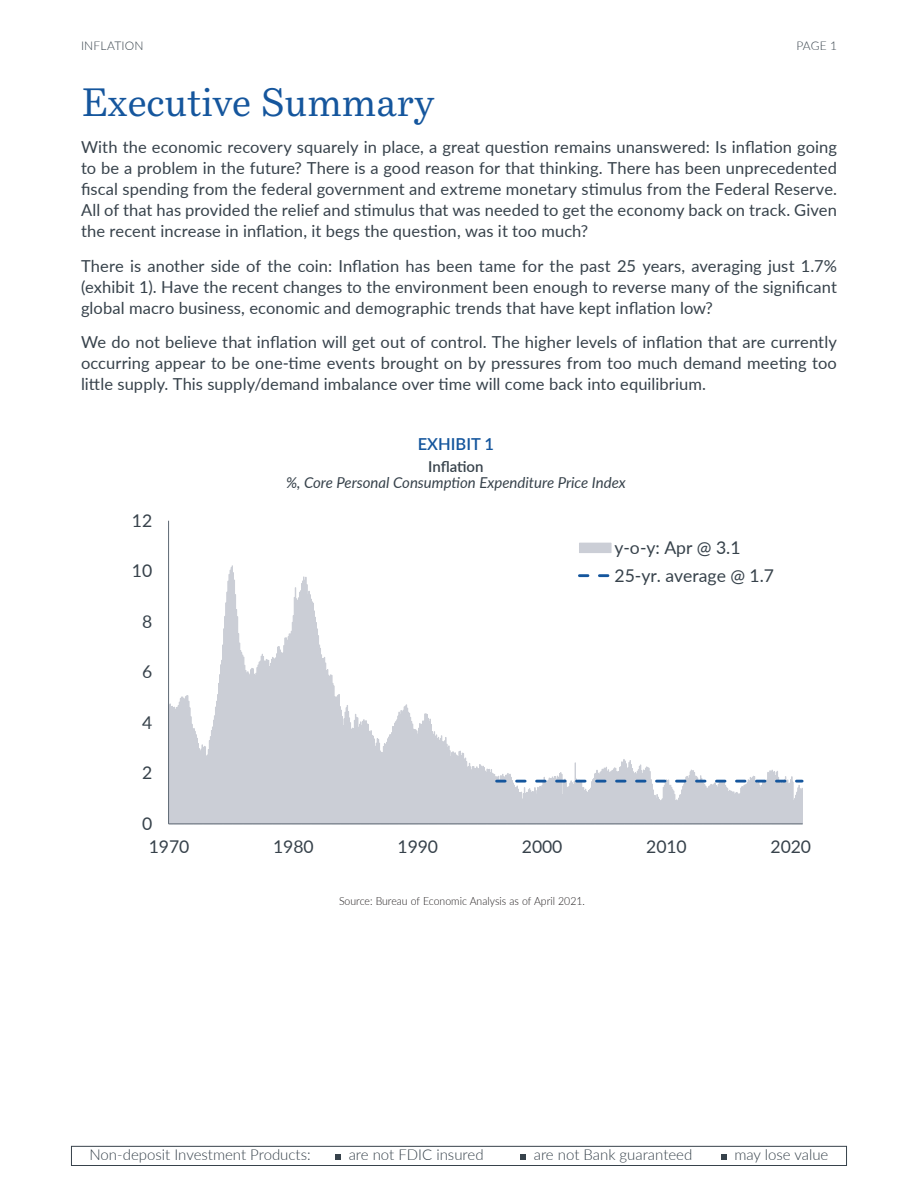
<style>
.page{position:relative;width:918px;height:1188px;background:#fff}
.page>*{position:absolute;margin:0;border:0;box-sizing:border-box;transform-origin:0 0}
.Body{font:39px "Bressay";color:#15569d}
.t1{font:17.55px/27.8px "Lato";color:#37424b}
.Body-2{font:16.5px/21px "Lato";letter-spacing:.005em;color:#37424b;text-align:justify}
.t2{font:600 16.5px "Lato";color:#15569d}
.t3{font:300 15px "Lato";color:#37424b}
.t4{font:italic 15px "Lato";color:#37424b}
.t5{font:600 15px "Lato";letter-spacing:-.005em;color:#37424b}
.Body-3{font:300 12px "Lato";letter-spacing:.015em;color:#37424b}
.Letter_Body{font:300 11.25px "Lato";color:#231f20;scale:.93 1}
</style>
<div class="page">
<svg style="left:335px;top:1155px;width:6px;height:5px"></svg>
<svg style="left:520px;top:1154px;width:6px;height:6px"></svg>
<svg style="left:721px;top:1154px;width:5px;height:6px"></svg>
<div style="left:71px;top:1146px;width:776px;height:20px;border:1px solid #37424b"></div>
<svg style="left:169px;top:565px;width:634px;height:260px"></svg>
<hr style="left:168px;top:521px;width:1px;height:303px;background:#5e6874">
<hr style="left:169px;top:823px;width:634px;height:1px;background:#5e6874">
<svg style="left:497px;top:780px;width:305px;height:3px"></svg>
<div style="left:571px;top:534px;width:209px;height:56px;background:#fff"></div>
<div style="left:579px;top:543px;width:32px;height:10px;background:#cbced6"></div>
<svg style="left:579px;top:574px;width:31px;height:3px"></svg>
<p class="Body-3" style="left:81px;top:37px;width:64px">INFLATION</p>
<p class="Body-3" style="left:796px;top:37px;width:42px">PAGE 1</p>
<p class="Body" style="left:81px;top:79px;width:355px">Executive Summary</p>
<p class="Body-2" style="left:81px;top:136px;width:758px">With the economic recovery squarely in place, a great question remains unanswered: Is inflation going to be a problem in the future? There is a good reason for that thinking. There has been unprecedented fiscal spending from the federal government and extreme monetary stimulus from the Federal Reserve.<br>All of that has provided the relief and stimulus that was needed to get the economy back on track. Given the recent increase in inflation, it begs the question, was it too much?</p>
<p class="Body-2" style="left:81px;top:255px;width:757px">There is another side of the coin: Inflation has been tame for the past 25 years, averaging just 1.7% (exhibit 1). Have the recent changes to the environment been enough to reverse many of the significant global macro business, economic and demographic trends that have kept inflation low?</p>
<p class="Body-2" style="left:81px;top:331px;width:757px">We do not believe that inflation will get out of control. The higher levels of inflation that are currently occurring appear to be one-time events brought on by pressures from too much demand meeting too little supply. This supply/demand imbalance over time will come back into equilibrium.</p>
<p class="t1" style="left:132px;top:506px;width:22px">12</p>
<p class="t1" style="left:132px;top:556px;width:22px">10</p>
<p class="t1" style="left:142px;top:607px;width:12px">8</p>
<p class="t1" style="left:142px;top:657px;width:12px">6</p>
<p class="t1" style="left:142px;top:708px;width:12px">4</p>
<p class="t1" style="left:142px;top:758px;width:12px">2</p>
<p class="t1" style="left:142px;top:809px;width:12px">0</p>
<p class="t2" style="left:418px;top:432px;width:78px">EXHIBIT 1</p>
<p class="t5" style="left:428px;top:455px;width:57px">Inflation</p>
<p class="t4" style="left:286px;top:472px;width:341px">%, Core Personal Consumption Expenditure Price Index</p>
<p class="t1" style="left:614px;top:533px;width:161px">y-o-y: Apr @ 3.1<br>25-yr. average @ 1.7</p>
<p class="t1" style="left:149px;top:832px;width:42px">1970</p>
<p class="t1" style="left:273px;top:832px;width:42px">1980</p>
<p class="t1" style="left:397px;top:832px;width:42px">1990</p>
<p class="t1" style="left:522px;top:832px;width:42px">2000</p>
<p class="t1" style="left:646px;top:832px;width:42px">2010</p>
<p class="t1" style="left:770px;top:832px;width:42px">2020</p>
<p class="Letter_Body" style="left:339px;top:893px;width:266px">Source: Bureau of Economic Analysis as of April 2021.</p>
<p class="t3" style="left:90px;top:1145px;width:223px">Non-deposit Investment Products:</p>
<p class="t3" style="left:349px;top:1145px;width:136px">are not FDIC insured</p>
<p class="t3" style="left:534px;top:1145px;width:160px">are not Bank guaranteed</p>
<p class="t3" style="left:734px;top:1145px;width:96px">may lose value</p>
</div>
